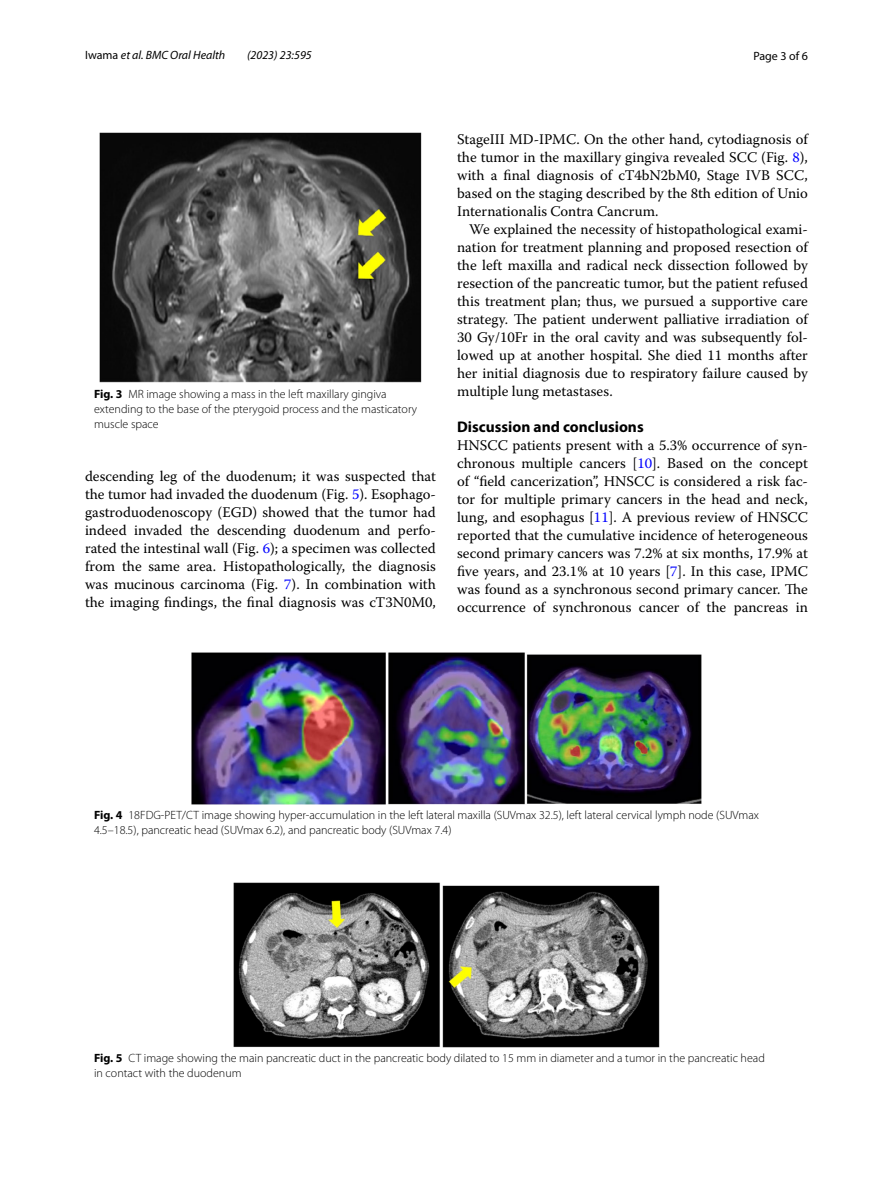
<style>
.page{position:relative;width:893px;height:1187px;background:#fff}
.page>*{position:absolute;margin:0;border:0;box-sizing:border-box;transform-origin:0 0}
.t1{font:700 15.45px "Myriad Pro";color:#000}
.t2{font:14.7px/18px "Warnock Pro";color:#000;text-align:justify}
.t3{font:300 12px/15px "Myriad Pro";color:#000}
.t4{font:italic 12px "Myriad Pro";color:#000}
.t5{font:12px "Myriad Pro";color:#000}
.s1{font-style:normal}
.s2{font-weight:700}
.s3{color:#00f}
</style>
<div class="page">
<img style="left:100px;top:133px;width:321px;height:249px">
<img style="left:191px;top:652px;width:511px;height:152px">
<img style="left:234px;top:882px;width:425px;height:165px">
<p class="t4" style="left:85px;top:48px;width:142px"><span class="s1">Iwama</span> et al. BMC Oral Health</p>
<p class="t4" style="left:247px;top:48px;width:66px">(2023) 23:595</p>
<p class="t5" style="left:753px;top:48px;width:56px">Page 3 of 6</p>
<p class="t3" style="left:94px;top:386px;width:325px"><span class="s2">Fig. 3</span> MR image showing a mass in the left maxillary gingiva extending to the base of the pterygoid process and the masticatory muscle space</p>
<p class="t2" style="left:85px;top:467px;width:352px">descending leg of the duodenum; it was suspected that the tumor had invaded the duodenum (Fig. <span class="s3">5</span>). Esophago&shy;gastroduodenoscopy (EGD) showed that the tumor had indeed invaded the descending duodenum and perfo&shy;rated the intestinal wall (Fig. <span class="s3">6</span>); a specimen was collected from the same area. Histopathologically, the diagnosis was mucinous carcinoma (Fig. <span class="s3">7</span>). In combination with the imaging findings, the final diagnosis was cT3N0M0,</p>
<p class="t2" style="left:457px;top:130px;width:352px">StageIII MD-IPMC. On the other hand, cytodiagnosis of the tumor in the maxillary gingiva revealed SCC (Fig. <span class="s3">8</span>), with a final diagnosis of cT4bN2bM0, Stage IVB SCC, based on the staging described by the 8th edition of Unio Internationalis Contra Cancrum.</p>
<p class="t2" style="left:457px;top:220px;width:352px;text-indent:12px">We explained the necessity of histopathological exami&shy;nation for treatment planning and proposed resection of the left maxilla and radical neck dissection followed by resection of the pancreatic tumor, but the patient refused this treatment plan; thus, we pursued a supportive care strategy. The patient underwent palliative irradiation of 30 Gy/10Fr in the oral cavity and was subsequently fol&shy;lowed up at another hospital. She died 11 months after her initial diagnosis due to respiratory failure caused by multiple lung metastases.</p>
<p class="t1" style="left:457px;top:416px;width:188px">Discussion and conclusions</p>
<p class="t2" style="left:457px;top:436px;width:352px">HNSCC patients present with a 5.3% occurrence of syn&shy;chronous multiple cancers [<span class="s3">10</span>]. Based on the concept of “field cancerization”, HNSCC is considered a risk fac&shy;tor for multiple primary cancers in the head and neck, lung, and esophagus [<span class="s3">11</span>]. A previous review of HNSCC reported that the cumulative incidence of heterogeneous second primary cancers was 7.2% at six months, 17.9% at five years, and 23.1% at 10 years [<span class="s3">7</span>]. In this case, IPMC was found as a synchronous second primary cancer. The occurrence of synchronous cancer of the pancreas in</p>
<p class="t3" style="left:94px;top:808px;width:666px"><span class="s2">Fig. 4</span> 18FDG-PET/CT image showing hyper-accumulation in the left lateral maxilla (SUVmax 32.5), left lateral cervical lymph node (SUVmax<br>4.5–18.5), pancreatic head (SUVmax 6.2), and pancreatic body (SUVmax 7.4)</p>
<p class="t3" style="left:94px;top:1051px;width:672px"><span class="s2">Fig. 5</span> CT image showing the main pancreatic duct in the pancreatic body dilated to 15 mm in diameter and a tumor in the pancreatic head in contact with the duodenum</p>
</div>
